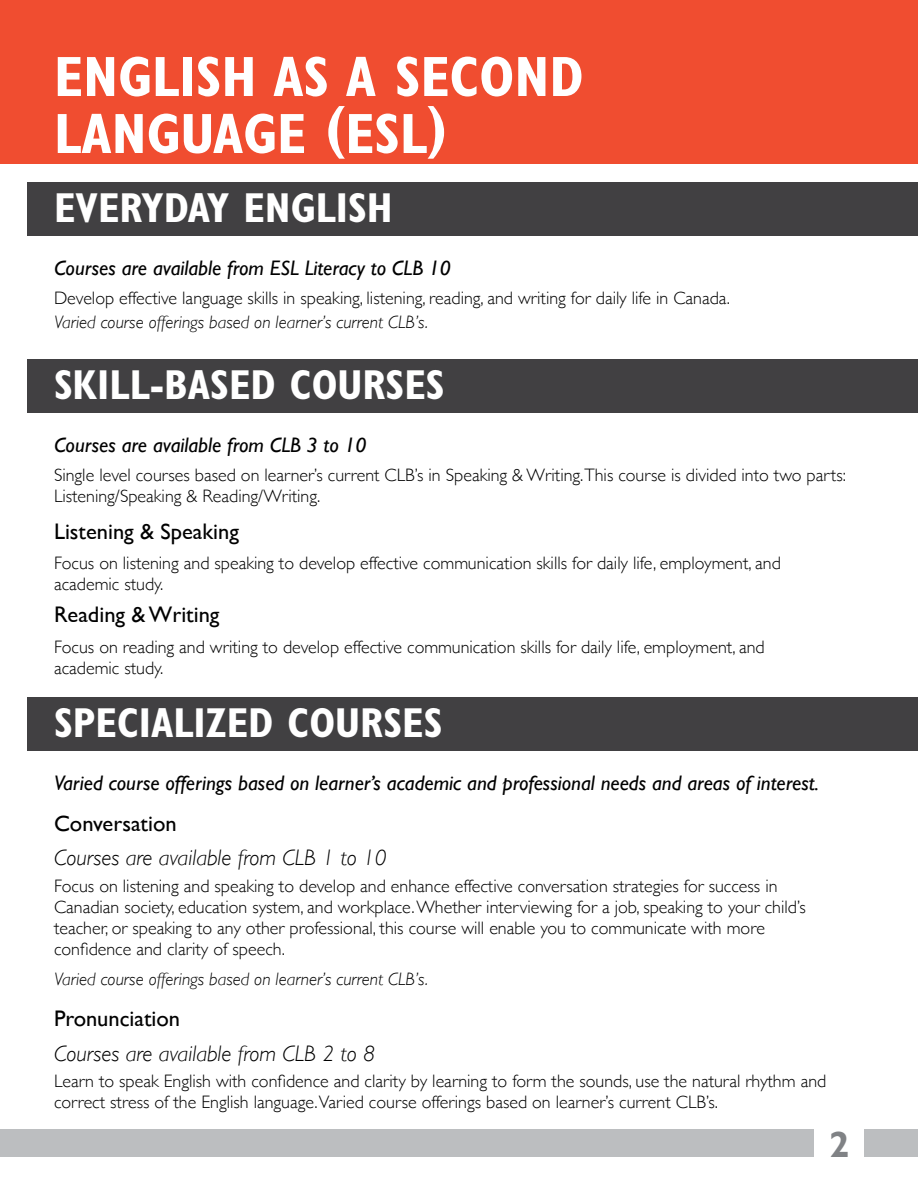
<style>
.page{position:relative;width:918px;height:1188px;background:#fff}
.page>*{position:absolute;margin:0;border:0;box-sizing:border-box;transform-origin:0 0}
.t1{font:700 condensed 57px/57px "Gill Sans";color:#fff}
.t2{font:700 condensed 42px "Gill Sans";color:#fff}
.t3{font:700 36.9px "Gill Sans";color:#808285}
.t4{font:italic 300 22.5px "Gill Sans";color:#000}
.t5{font:22.5px "Gill Sans";color:#000}
.t6{font:italic 21px "Gill Sans";color:#000}
.t7{font:300 18px/21px "Gill Sans";color:#000}
.t8{font:italic 300 18px "Gill Sans";color:#000}
</style>
<div class="page">
<div style="left:0;top:0;width:918px;height:163px;background:#f04d30"></div>
<div style="left:27px;top:359px;width:891px;height:54px;background:#414042"></div>
<div style="left:27px;top:182px;width:891px;height:54px;background:#414042"></div>
<div style="left:27px;top:698px;width:891px;height:53px;background:#414042"></div>
<div style="left:0;top:1129px;width:918px;height:28px;background:#bcbec0"></div>
<div style="left:814px;top:1122px;width:50px;height:41px;background:#fff"></div>
<h1 class="t1" style="left:54px;top:48px;width:531px">ENGLISH AS A SECOND<br>LANGUAGE (ESL)</h1>
<h2 class="t2" style="left:54px;top:183px;width:340px">EVERYDAY ENGLISH</h2>
<p class="t6" style="left:54px;top:256px;width:398px">Courses are available from ESL Literacy to CLB 10</p>
<p class="t7" style="left:54px;top:287px;width:677px">Develop effective language skills in speaking, listening, reading, and writing for daily life in Canada.</p>
<p class="t8" style="left:54px;top:312px;width:376px">Varied course offerings based on learner’s current CLB’s.</p>
<h2 class="t2" style="left:54px;top:360px;width:392px">SKILL-BASED COURSES</h2>
<p class="t6" style="left:54px;top:433px;width:314px">Courses are available from CLB 3 to 10</p>
<p class="t7" style="left:54px;top:464px;width:793px">Single level courses based on learner’s current CLB’s in Speaking &amp; Writing.This course is divided into two parts:<br>Listening/Speaking &amp; Reading/Writing.</p>
<p class="t5" style="left:54px;top:518px;width:186px">Listening &amp; Speaking</p>
<p class="t7" style="left:54px;top:552px;width:728px">Focus on listening and speaking to develop effective communication skills for daily life, employment, and academic study.</p>
<p class="t5" style="left:54px;top:601px;width:167px">Reading &amp; Writing</p>
<p class="t7" style="left:54px;top:636px;width:712px">Focus on reading and writing to develop effective communication skills for daily life, employment, and academic study.</p>
<h2 class="t2" style="left:54px;top:698px;width:390px">SPECIALIZED COURSES</h2>
<p class="t6" style="left:54px;top:771px;width:766px">Varied course offerings based on learner’s academic and professional needs and areas of interest.</p>
<p class="t5" style="left:54px;top:810px;width:124px">Conversation</p>
<p class="t4" style="left:54px;top:845px;width:334px">Courses are available from CLB 1 to 10</p>
<p class="t7" style="left:54px;top:875px;width:753px">Focus on listening and speaking to develop and enhance effective conversation strategies for success in Canadian society, education system, and workplace. Whether interviewing for a job, speaking to your child’s teacher, or speaking to any other professional, this course will enable you to communicate with more confidence and clarity of speech.</p>
<p class="t8" style="left:54px;top:969px;width:376px">Varied course offerings based on learner’s current CLB’s.</p>
<p class="t5" style="left:54px;top:1005px;width:128px">Pronunciation</p>
<p class="t4" style="left:54px;top:1040px;width:322px">Courses are available from CLB 2 to 8</p>
<p class="t7" style="left:54px;top:1070px;width:774px">Learn to speak English with confidence and clarity by learning to form the sounds, use the natural rhythm and correct stress of the English language.Varied course offerings based on learner’s current CLB’s.</p>
<h3 class="t3" style="left:829px;top:1122px;width:22px">2</h3>
</div>
